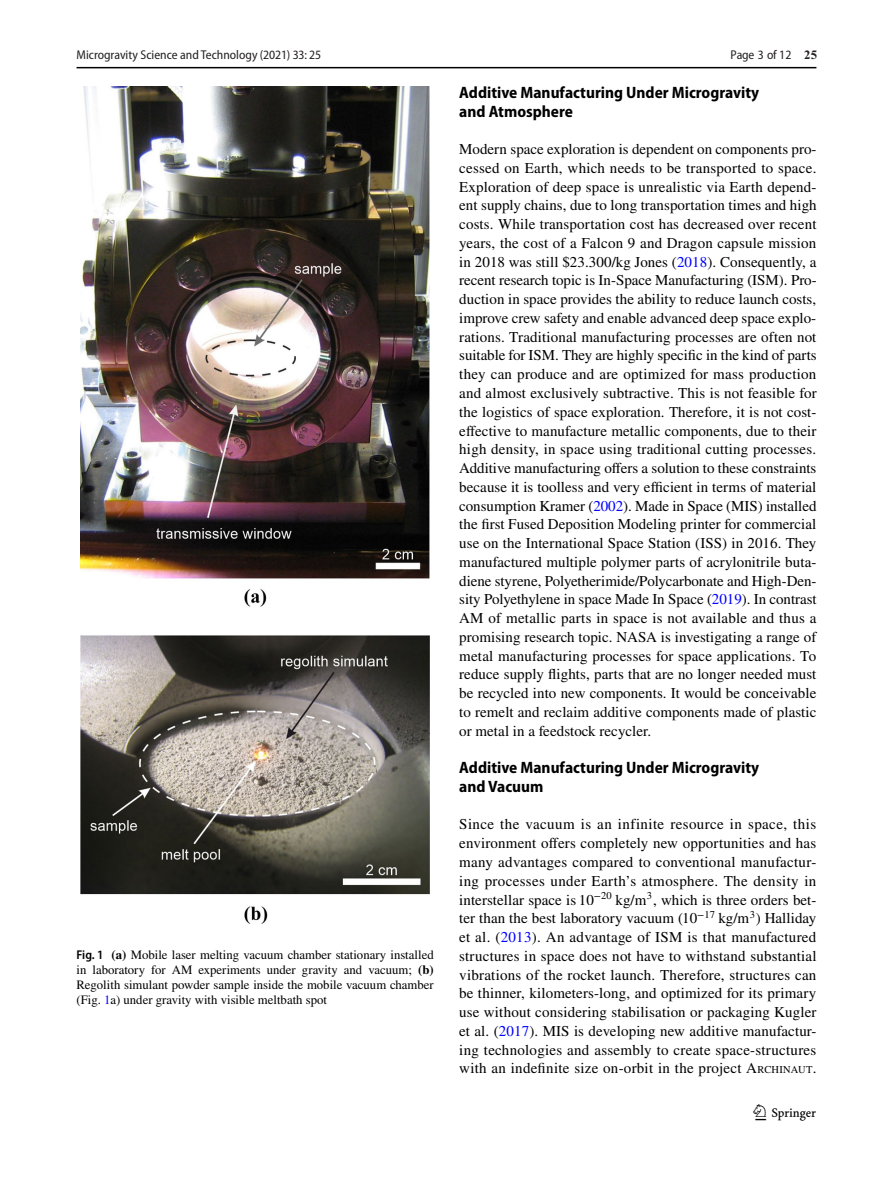
<style>
.page{position:relative;width:893px;height:1187px;background:#fff}
.page>*{position:absolute;margin:0;border:0;box-sizing:border-box;transform-origin:0 0}
.t1{font:22.5px "Springnew Regular 3";color:#000}
.t2{font:700 semi-condensed 16.5px/18.8px "Myriad Pro";color:#000}
.t3{font:15px/18.8px "STIX";letter-spacing:.01em;color:#000;text-align:justify}
.t4{font:12.75px/15px "STIX";color:#000;text-align:justify}
.t5{font:semi-condensed 12.75px "Myriad Pro";color:#231f20}
.s1{font-family:"Adv T Tb 8864 ccf.B";font-stretch:normal}
.s2{font-family:"Myriad Pro";font-weight:600;font-stretch:semi-condensed}
.s3{font-weight:700}
.s4{color:#00f}
.s5{font-family:"STIX General Regular 3"}
.s6{font-family:"STIX General Regular 5"}
.s7{font-style:inherit}
.s8{font-size:10.5px}
</style>
<div class="page">
<hr style="left:77px;top:67px;width:739px;height:1px;background:#000">
<img style="left:81px;top:87px;width:349px;height:836px">
<p class="t5" style="left:77px;top:48px;width:246px">Microgravity Science and Technology (2021) 33: 25</p>
<p class="t5" style="left:731px;top:48px;width:88px">Page 3 of 12 <span class="s1">25</span></p>
<p class="t4" style="left:77px;top:947px;width:359px"><span class="s2">Fig. 1</span> <span class="s3">(a)</span> Mobile laser melting vacuum chamber stationary installed in laboratory for AM experiments under gravity and vacuum; <span class="s3">(b)<br></span>Regolith simulant powder sample inside the mobile vacuum chamber (Fig. <span class="s4">1</span>a) under gravity with visible meltbath spot</p>
<p class="t2" style="left:459px;top:83px;width:301px">Additive Manufacturing Under Microgravity and Atmosphere</p>
<p class="t3" style="left:459px;top:141px;width:359px">Modern space exploration is dependent on components pro&shy;cessed on Earth, which needs to be transported to space.<br>Exploration of deep space is unrealistic via Earth depend&shy;ent supply chains, due to long transportation times and high costs. While transportation cost has decreased over recent years, the cost of a Falcon 9 and Dragon capsule mission in 2018 was still $23.300/kg Jones (<span class="s4">2018</span>). Consequently, a recent research topic is In-Space Manufacturing (ISM). Pro&shy;duction in space provides the ability to reduce launch costs, improve crew safety and enable advanced deep space explo&shy;rations. Traditional manufacturing processes are often not suitable for ISM. They are highly specific in the kind of parts they can produce and are optimized for mass production and almost exclusively subtractive. This is not feasible for the logistics of space exploration. Therefore, it is not cost&shy;effective to manufacture metallic components, due to their high density, in space using traditional cutting processes.<br>Additive manufacturing offers a solution to these constraints because it is toolless and very efficient in terms of material consumption Kramer (<span class="s4">2002</span>). Made in Space (MIS) installed the first Fused Deposition Modeling printer for commercial use on the International Space Station (ISS) in 2016. They manufactured multiple polymer parts of acrylonitrile buta&shy;diene styrene, Polyetherimide/Polycarbonate and High-Den&shy;sity Polyethylene in space Made In Space (<span class="s4">2019</span>). In contrast AM of metallic parts in space is not available and thus a promising research topic. NASA is investigating a range of metal manufacturing processes for space applications. To reduce supply flights, parts that are no longer needed must be recycled into new components. It would be conceivable to remelt and reclaim additive components made of plastic or metal in a feedstock recycler.</p>
<p class="t2" style="left:459px;top:758px;width:301px">Additive Manufacturing Under Microgravity and Vacuum</p>
<p class="t3" style="left:459px;top:816px;width:359px">Since the vacuum is an infinite resource in space, this environment offers completely new opportunities and has many advantages compared to conventional manufactur&shy;ing processes under Earth’s atmosphere. The density in interstellar space is <span class="s5">10</span><sup>−</sup><sup>20</sup> kg/m<sup>3</sup>, which is three orders bet&shy;ter than the best laboratory vacuum (<span class="s6">10</span><sup>−</sup><sup>17</sup> kg/m<sup>3</sup>) Halliday et al. (<span class="s4">2013</span>). An advantage of ISM is that manufactured structures in space does not have to withstand substantial vibrations of the rocket launch. Therefore, structures can be thinner, kilometers-long, and optimized for its primary use without considering stabilisation or packaging Kugler et al. (<span class="s4">2017</span>). MIS is developing new additive manufactur&shy;ing technologies and assembly to create space-structures with an indefinite size on-orbit in the project <span class="s7">A</span><span class="s8">RCHINAUT</span>.</p>
<h1 class="t1" style="left:755px;top:1104px;width:62px">1 3</h1>
</div>
